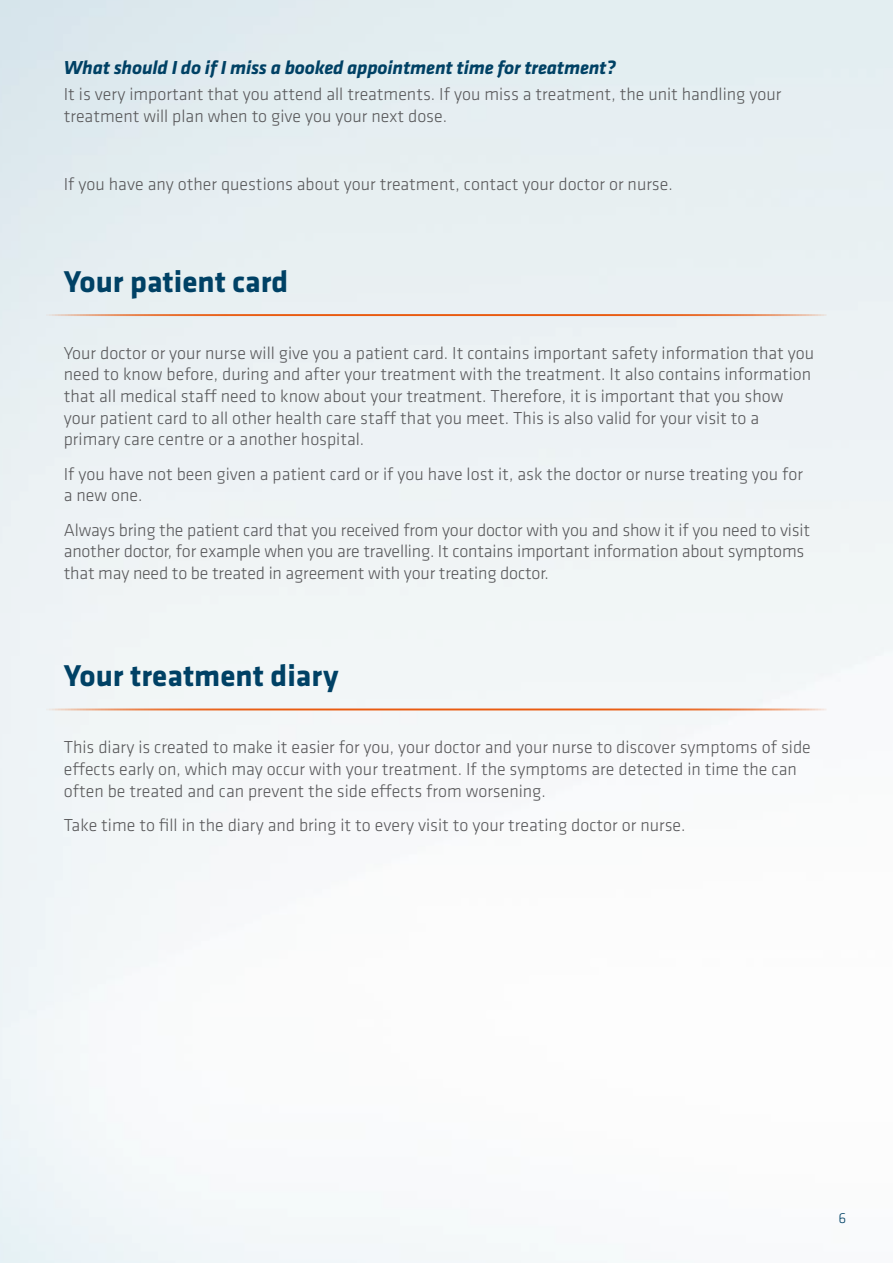
<style>
.page{position:relative;width:893px;height:1263px;background:#fff}
.page>*{position:absolute;margin:0;border:0;box-sizing:border-box;transform-origin:0 0}
.t1{font:700 31.2px "Klavika";color:#004165}
.t2{font:italic 700 19.5px "Klavika";letter-spacing:-.01em;color:#004165}
.t3{font:300 18px/21.6px "Klavika";color:#58585a}
.t4{font:300 15px "Klavika";color:#004165}
</style>
<div class="page">
<hr style="left:43px;top:708px;width:783px;height:2px;background:#e95b10">
<hr style="left:43px;top:314px;width:783px;height:2px;background:#e95b10">
<p class="t2" style="left:64px;top:54px;width:554px">What should I do if I miss a booked appointment time for treatment?</p>
<p class="t3" style="left:64px;top:83px;width:719px">It is very important that you attend all treatments. If you miss a treatment, the unit handling your treatment will plan when to give you your next dose.</p>
<p class="t3" style="left:64px;top:173px;width:611px">If you have any other questions about your treatment, contact your doctor or nurse.</p>
<h1 class="t1" style="left:64px;top:259px;width:226px">Your patient card</h1>
<p class="t3" style="left:64px;top:342px;width:752px">Your doctor or your nurse will give you a patient card. It contains important safety information that you need to know before, during and after your treatment with the treatment. It also contains information that all medical staff need to know about your treatment. Therefore, it is important that you show your patient card to all other health care staff that you meet. This is also valid for your visit to a primary care centre or a another hospital.</p>
<p class="t3" style="left:64px;top:463px;width:741px">If you have not been given a patient card or if you have lost it, ask the doctor or nurse treating you for a new one.</p>
<p class="t3" style="left:64px;top:519px;width:748px">Always bring the patient card that you received from your doctor with you and show it if you need to visit another doctor, for example when you are travelling. It contains important information about symptoms that may need to be treated in agreement with your treating doctor.</p>
<h1 class="t1" style="left:64px;top:653px;width:276px">Your treatment diary</h1>
<p class="t3" style="left:64px;top:736px;width:749px">This diary is created to make it easier for you, your doctor and your nurse to discover symptoms of side effects early on, which may occur with your treatment. If the symptoms are detected in time the can often be treated and can prevent the side effects from worsening.</p>
<p class="t3" style="left:64px;top:814px;width:623px">Take time to fill in the diary and bring it to every visit to your treating doctor or nurse.</p>
<p class="t4" style="left:838px;top:1209px;width:9px">6</p>
</div>
